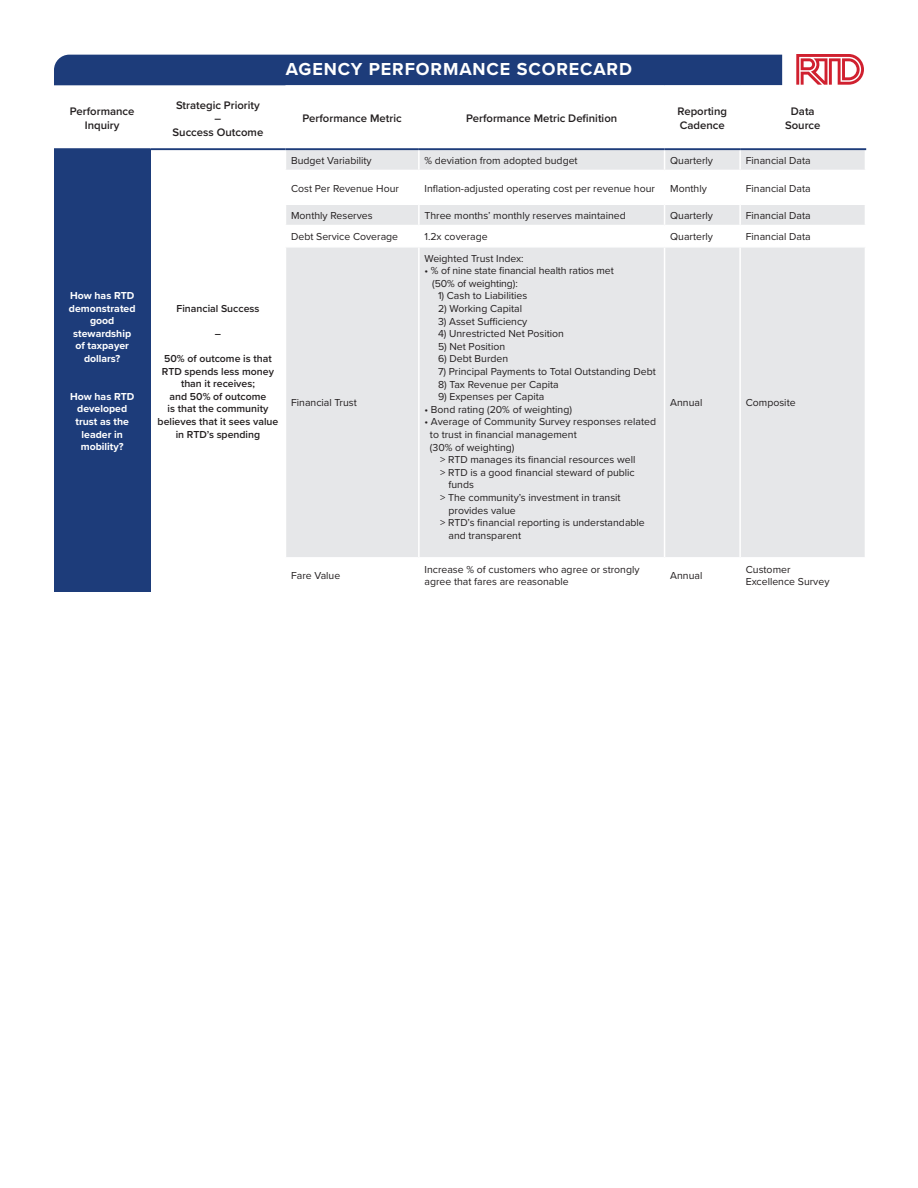
<style>
.page{position:relative;width:918px;height:1188px;background:#fff}
.page>*{position:absolute;margin:0;border:0;box-sizing:border-box;transform-origin:0 0}
.t1{font:700 18px "Proxima Nova";letter-spacing:.05em;color:#fff}
.t2{font:600 11.25px "Proxima Nova";color:#231f20}
.t3{font:10.5px/12.6px "Proxima Nova";color:#231f20}
.t4{font:600 10.5px/12.6px "Proxima Nova";color:#231f20;text-align:center}
.t5{font:700 10.5px "Proxima Nova";color:#fff}
</style>
<div class="page">
<div style="left:54px;top:55px;width:728px;height:30px;background:#1d3c7a"></div>
<svg style="left:796px;top:54px;width:68px;height:31px"></svg>
<div style="left:54px;top:149px;width:96px;height:443px;background:#1d3c7a"></div>
<svg style="left:286px;top:150px;width:579px;height:407px;fill:#e6e7e9"></svg>
<hr style="left:418px;top:150px;width:2px;height:20px;background:#fff">
<svg style="left:664px;top:150px;width:1px;height:20px"></svg>
<hr style="left:739px;top:150px;width:2px;height:20px;background:#fff">
<hr style="left:285px;top:170px;width:134px;height:1px;background:#fff">
<hr style="left:419px;top:170px;width:246px;height:1px;background:#fff">
<hr style="left:418px;top:171px;width:2px;height:33px;background:#fff">
<hr style="left:665px;top:170px;width:75px;height:1px;background:#fff">
<hr style="left:664px;top:171px;width:1px;height:33px;background:#fff">
<hr style="left:740px;top:170px;width:126px;height:1px;background:#fff">
<hr style="left:739px;top:171px;width:2px;height:33px;background:#fff">
<hr style="left:285px;top:204px;width:134px;height:1px;background:#fff">
<hr style="left:419px;top:204px;width:246px;height:1px;background:#fff">
<hr style="left:418px;top:205px;width:2px;height:20px;background:#fff">
<hr style="left:665px;top:204px;width:75px;height:1px;background:#fff">
<hr style="left:740px;top:204px;width:126px;height:1px;background:#fff">
<hr style="left:739px;top:205px;width:2px;height:20px;background:#fff">
<hr style="left:285px;top:225px;width:134px;height:1px;background:#fff">
<hr style="left:419px;top:225px;width:246px;height:1px;background:#fff">
<hr style="left:418px;top:226px;width:2px;height:20px;background:#fff">
<hr style="left:665px;top:225px;width:75px;height:1px;background:#fff">
<svg style="left:664px;top:205px;width:1px;height:41px"></svg>
<hr style="left:740px;top:225px;width:126px;height:1px;background:#fff">
<hr style="left:739px;top:226px;width:2px;height:20px;background:#fff">
<hr style="left:285px;top:246px;width:134px;height:2px;background:#fff">
<hr style="left:419px;top:246px;width:246px;height:2px;background:#fff">
<hr style="left:418px;top:248px;width:2px;height:309px;background:#fff">
<hr style="left:665px;top:246px;width:75px;height:2px;background:#fff">
<hr style="left:664px;top:248px;width:1px;height:309px;background:#fff">
<hr style="left:740px;top:246px;width:126px;height:2px;background:#fff">
<hr style="left:739px;top:248px;width:2px;height:309px;background:#fff">
<hr style="left:54px;top:148px;width:96px;height:2px;background:#1d3c7a">
<hr style="left:150px;top:148px;width:135px;height:2px;background:#1d3c7a">
<hr style="left:285px;top:148px;width:134px;height:2px;background:#1d3c7a">
<hr style="left:419px;top:148px;width:246px;height:2px;background:#1d3c7a">
<hr style="left:665px;top:148px;width:75px;height:2px;background:#1d3c7a">
<hr style="left:740px;top:148px;width:126px;height:2px;background:#1d3c7a">
<p class="t2" style="left:70px;top:103px;width:66px">Performance</p>
<p class="t2" style="left:85px;top:117px;width:36px">Inquiry</p>
<p class="t5" style="left:70px;top:288px;width:66px">How has RTD</p>
<p class="t5" style="left:69px;top:300px;width:68px">demonstrated</p>
<p class="t5" style="left:90px;top:313px;width:26px">good</p>
<p class="t5" style="left:73px;top:325px;width:59px">stewardship</p>
<p class="t5" style="left:75px;top:338px;width:55px">of taxpayer</p>
<p class="t5" style="left:84px;top:351px;width:38px">dollars?</p>
<p class="t5" style="left:70px;top:388px;width:66px">How has RTD</p>
<p class="t5" style="left:77px;top:401px;width:51px">developed</p>
<p class="t5" style="left:75px;top:414px;width:55px">trust as the</p>
<p class="t5" style="left:82px;top:426px;width:43px">leader in</p>
<p class="t5" style="left:81px;top:439px;width:44px">mobility?</p>
<p class="t2" style="left:176px;top:96px;width:85px">Strategic Priority</p>
<p class="t2" style="left:215px;top:110px;width:8px">–</p>
<p class="t2" style="left:173px;top:124px;width:92px">Success Outcome</p>
<p class="t1" style="left:286px;top:56px;width:348px">AGENCY PERFORMANCE SCORECARD</p>
<p class="t2" style="left:303px;top:110px;width:101px">Performance Metric</p>
<p class="t2" style="left:466px;top:110px;width:153px">Performance Metric Definition</p>
<p class="t2" style="left:678px;top:103px;width:51px">Reporting</p>
<p class="t2" style="left:680px;top:117px;width:47px">Cadence</p>
<p class="t2" style="left:791px;top:103px;width:25px">Data</p>
<p class="t2" style="left:785px;top:117px;width:37px">Source</p>
<p class="t3" style="left:291px;top:154px;width:82px">Budget Variability</p>
<p class="t3" style="left:425px;top:154px;width:155px">% deviation from adopted budget</p>
<p class="t3" style="left:670px;top:154px;width:44px">Quarterly</p>
<p class="t3" style="left:746px;top:154px;width:66px">Financial Data</p>
<p class="t3" style="left:291px;top:181px;width:109px">Cost Per Revenue Hour</p>
<p class="t3" style="left:425px;top:181px;width:232px">Inflation-adjusted operating cost per revenue hour</p>
<p class="t3" style="left:670px;top:181px;width:38px">Monthly</p>
<p class="t3" style="left:746px;top:181px;width:66px">Financial Data</p>
<p class="t3" style="left:291px;top:209px;width:83px">Monthly Reserves</p>
<p class="t3" style="left:425px;top:209px;width:203px">Three months’ monthly reserves maintained</p>
<p class="t3" style="left:670px;top:209px;width:44px">Quarterly</p>
<p class="t3" style="left:746px;top:209px;width:66px">Financial Data</p>
<p class="t3" style="left:291px;top:230px;width:109px">Debt Service Coverage</p>
<p class="t3" style="left:425px;top:230px;width:65px">1.2x coverage</p>
<p class="t3" style="left:670px;top:230px;width:44px">Quarterly</p>
<p class="t3" style="left:746px;top:230px;width:66px">Financial Data</p>
<p class="t4" style="left:176px;top:301px;width:84px">Financial Success</p>
<p class="t4" style="left:215px;top:327px;width:8px">–</p>
<p class="t4" style="left:162px;top:352px;width:114px">50% of outcome is that<br>RTD spends less money than it receives;</p>
<p class="t4" style="left:158px;top:390px;width:122px">and 50% of outcome<br>is that the community believes that it sees value in RTD’s spending</p>
<p class="t3" style="left:291px;top:396px;width:67px">Financial Trust</p>
<p class="t3" style="left:425px;top:251px;width:101px">Weighted Trust Index:</p>
<p class="t3" style="left:432px;top:264px;width:183px;text-indent:-8px">• % of nine state financial health ratios met (50% of weighting):</p>
<p class="t3" style="left:438px;top:289px;width:91px">1) Cash to Liabilities</p>
<p class="t3" style="left:438px;top:302px;width:86px">2) Working Capital</p>
<p class="t3" style="left:438px;top:314px;width:91px">3) Asset Sufficiency</p>
<p class="t3" style="left:438px;top:327px;width:128px">4) Unrestricted Net Position</p>
<p class="t3" style="left:438px;top:340px;width:69px">5) Net Position</p>
<p class="t3" style="left:438px;top:352px;width:72px">6) Debt Burden</p>
<p class="t3" style="left:438px;top:365px;width:219px">7) Principal Payments to Total Outstanding Debt</p>
<p class="t3" style="left:438px;top:377px;width:122px">8) Tax Revenue per Capita</p>
<p class="t3" style="left:438px;top:390px;width:108px">9) Expenses per Capita</p>
<p class="t3" style="left:425px;top:403px;width:149px">• Bond rating (20% of weighting)</p>
<p class="t3" style="left:430px;top:415px;width:228px;text-indent:-5px">• Average of Community Survey responses related to trust in financial management<br>(30% of weighting)</p>
<p class="t3" style="left:440px;top:453px;width:197px">&gt; RTD manages its financial resources well</p>
<p class="t3" style="left:449px;top:466px;width:188px;text-indent:-8px">&gt; RTD is a good financial steward of public funds</p>
<p class="t3" style="left:449px;top:491px;width:174px;text-indent:-8px">&gt; The community’s investment in transit provides value</p>
<p class="t3" style="left:449px;top:516px;width:198px;text-indent:-8px">&gt; RTD’s financial reporting is understandable and transparent</p>
<p class="t3" style="left:670px;top:396px;width:34px">Annual</p>
<p class="t3" style="left:746px;top:396px;width:51px">Composite</p>
<p class="t3" style="left:291px;top:569px;width:51px">Fare Value</p>
<p class="t3" style="left:425px;top:562px;width:217px">Increase % of customers who agree or strongly agree that fares are reasonable</p>
<p class="t3" style="left:670px;top:569px;width:34px">Annual</p>
<p class="t3" style="left:746px;top:562px;width:85px">Customer<br>Excellence Survey</p>
</div>
